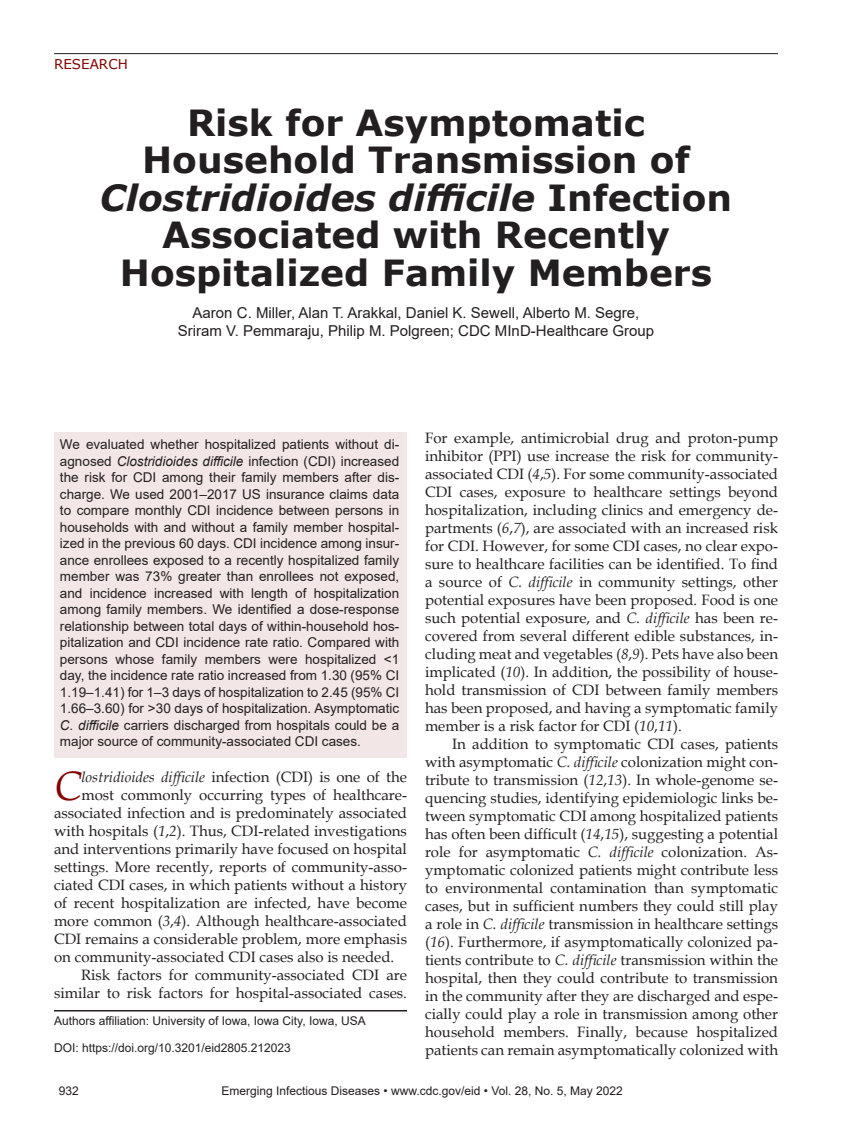
<style>
.page{position:relative;width:851px;height:1134px;background:#fff}
.page>*{position:absolute;margin:0;border:0;box-sizing:border-box;transform-origin:0 0}
.Drop_Cap{font:italic 41.1px "Book Antiqua";color:#820301}
.Article_Title{font:700 36px/37.5px "Verdana";color:#231f20;text-align:center}
.Body_Text{font:15px/18px "Book Antiqua";color:#231f20;text-align:justify}
.Drop_Cap-2{font:15px "Book Antiqua";color:#231f20}
.Authors{font:15px/18px "Arial";color:#231f20;text-align:center}
.Abstract{font:13.5px/16.5px "Arial";color:#231f20;text-align:justify}
.t1{font:13.5px "Verdana";color:#820301}
.Affiliations{font:12px "Arial";color:#231f20}
.DOI{font:12px "Arial";color:#231f20}
.s1{font-style:italic}
</style>
<div class="page">
<hr style="left:54px;top:53px;width:724px;height:1px;background:#231f20">
<div style="left:54px;top:432px;width:353px;height:325px;background:#f2e6e6"></div>
<hr style="left:54px;top:1010px;width:353px;height:2px;background:#231f20">
<p class="t1" style="left:54px;top:55px;width:75px">RESEARCH</p>
<p class="Article_Title" style="left:100px;top:103px;width:633px">Risk for Asymptomatic<br>Household Transmission of<br><span class="s1">Clostridioides difficile</span> Infection<br>Associated with Recently<br>Hospitalized Family Members</p>
<p class="Authors" style="left:178px;top:304px;width:478px">Aaron C. Miller, Alan T. Arakkal, Daniel K. Sewell, Alberto M. Segre,<br>Sriram V. Pemmaraju, Philip M. Polgreen; CDC MInD-Healthcare Group</p>
<p class="Abstract" style="left:60px;top:436px;width:341px">We evaluated whether hospitalized patients without di&shy;agnosed <span class="s1">Clostridioides difficile</span> infection (CDI) increased the risk for CDI among their family members after dis&shy;charge. We used 2001–2017 US insurance claims data to compare monthly CDI incidence between persons in households with and without a family member hospital&shy;ized in the previous 60 days. CDI incidence among insur&shy;ance enrollees exposed to a recently hospitalized family member was 73% greater than enrollees not exposed, and incidence increased with length of hospitalization among family members. We identified a dose-response relationship between total days of within-household hos&shy;pitalization and CDI incidence rate ratio. Compared with persons whose family members were hospitalized &lt;1 day, the incidence rate ratio increased from 1.30 (95% CI 1.19–1.41) for 1–3 days of hospitalization to 2.45 (95% CI 1.66–3.60) for &gt;30 days of hospitalization. Asymptomatic <span class="s1">C. difficile</span> carriers discharged from hospitals could be a major source of community-associated CDI cases.</p>
<p class="Drop_Cap" style="left:54px;top:757px;width:29px">C</p>
<p class="Drop_Cap-2" style="left:81px;top:766px;width:327px"><span class="s1">lostridioides difficile</span> infection (CDI) is one of the</p>
<p class="Drop_Cap-2" style="left:81px;top:784px;width:327px">most commonly occurring types of healthcare-</p>
<p class="Drop_Cap-2" style="left:54px;top:802px;width:354px">associated infection and is predominately associated</p>
<p class="Drop_Cap-2" style="left:54px;top:820px;width:354px">with hospitals (<span class="s1">1</span>,<span class="s1">2</span>). Thus, CDI-related investigations</p>
<p class="Drop_Cap-2" style="left:54px;top:838px;width:354px">and interventions primarily have focused on hospital</p>
<p class="Drop_Cap-2" style="left:54px;top:856px;width:354px">settings. More recently, reports of community-asso-</p>
<p class="Drop_Cap-2" style="left:54px;top:874px;width:354px">ciated CDI cases, in which patients without a history</p>
<p class="Drop_Cap-2" style="left:54px;top:892px;width:354px">of recent hospitalization are infected, have become</p>
<p class="Drop_Cap-2" style="left:54px;top:910px;width:354px">more common (<span class="s1">3</span>,<span class="s1">4</span>). Although healthcare-associated</p>
<p class="Drop_Cap-2" style="left:54px;top:928px;width:354px">CDI remains a considerable problem, more emphasis</p>
<p class="Drop_Cap-2" style="left:54px;top:946px;width:342px">on community-associated CDI cases also is needed.</p>
<p class="Body_Text" style="left:54px;top:965px;width:354px;text-align:right">Risk factors for community-associated CDI are similar to risk factors for hospital-associated cases.</p>
<p class="Affiliations" style="left:54px;top:1013px;width:313px">Authors affiliation: University of Iowa, Iowa City, Iowa, USA</p>
<p class="DOI" style="left:54px;top:1040px;width:238px">DOI: https://doi.org/10.3201/eid2805.212023</p>
<p class="Body_Text" style="left:425px;top:428px;width:354px">For example, antimicrobial drug and proton-pump inhibitor (PPI) use increase the risk for community&shy;associated CDI (<span class="s1">4</span>,<span class="s1">5</span>). For some community-associated CDI cases, exposure to healthcare settings beyond hospitalization, including clinics and emergency de&shy;partments (<span class="s1">6</span>,<span class="s1">7</span>), are associated with an increased risk for CDI. However, for some CDI cases, no clear expo&shy;sure to healthcare facilities can be identified. To find a source of <span class="s1">C. difficile</span> in community settings, other potential exposures have been proposed. Food is one such potential exposure, and <span class="s1">C. difficile</span> has been re&shy;covered from several different edible substances, in&shy;cluding meat and vegetables (<span class="s1">8</span>,<span class="s1">9</span>). Pets have also been implicated (<span class="s1">10</span>). In addition, the possibility of house&shy;hold transmission of CDI between family members has been proposed, and having a symptomatic family member is a risk factor for CDI (<span class="s1">10</span>,<span class="s1">11</span>).</p>
<p class="Body_Text" style="left:425px;top:734px;width:354px;text-indent:27px">In addition to symptomatic CDI cases, patients with asymptomatic <span class="s1">C. difficile</span> colonization might con&shy;tribute to transmission (<span class="s1">12</span>,<span class="s1">13</span>). In whole-genome se&shy;quencing studies, identifying epidemiologic links be&shy;tween symptomatic CDI among hospitalized patients has often been difficult (<span class="s1">14</span>,<span class="s1">15</span>), suggesting a potential role for asymptomatic <span class="s1">C. difficile</span> colonization. As&shy;ymptomatic colonized patients might contribute less to environmental contamination than symptomatic cases, but in sufficient numbers they could still play a role in <span class="s1">C. difficile</span> transmission in healthcare settings (<span class="s1">16</span>). Furthermore, if asymptomatically colonized pa&shy;tients contribute to <span class="s1">C. difficile</span> transmission within the hospital, then they could contribute to transmission in the community after they are discharged and espe&shy;cially could play a role in transmission among other household members. Finally, because hospitalized patients can remain asymptomatically colonized with</p>
<p class="Affiliations" style="left:59px;top:1083px;width:22px">932</p>
<p class="Affiliations" style="left:221px;top:1083px;width:403px">Emerging Infectious Diseases • www.cdc.gov/eid • Vol. 28, No. 5, May 2022</p>
</div>
